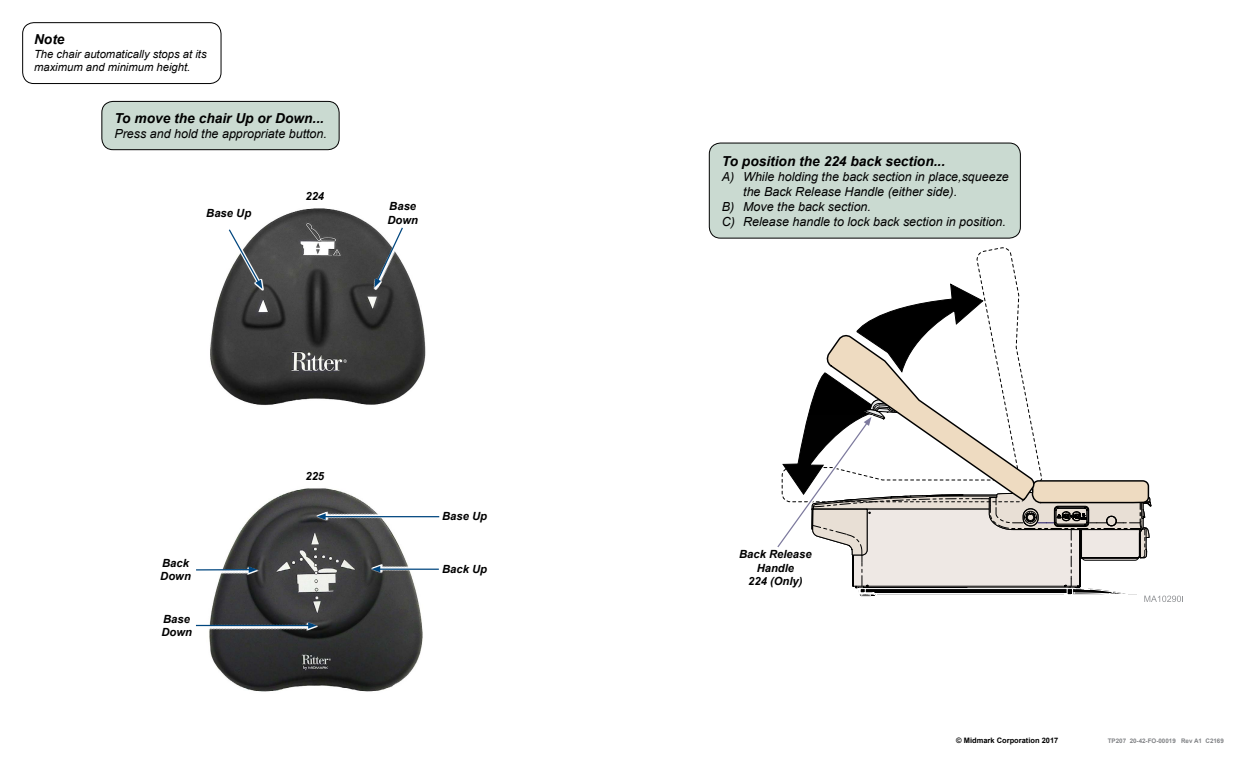
<style>
.page{position:relative;width:1260px;height:765px;background:#fff}
.page>*{position:absolute;margin:0;border:0;box-sizing:border-box;transform-origin:0 0}
.t1{font:italic 700 13.75px "Arial";color:#000}
.t2{font:italic 12.5px "Arial";color:#000}
.t3{font:italic 700 11.25px/13.5px "Arial";color:#000}
.t4{font:italic 11.25px/13.5px "Arial";color:#000}
.t5{font:700 7.5px "Arial";color:#000}
.t6{font:700 6.25px "Arial";color:#808285}
</style>
<div class="page">
<svg style="left:777px;top:247px;width:406px;height:355px"></svg>
<div style="left:709px;top:143px;width:311px;height:95px;background:#cadad1;border-radius:11px"></div>
<div style="left:709px;top:143px;width:312px;height:95px;border:1px solid #000;border-radius:11px"></div>
<img style="left:210px;top:208px;width:216px;height:197px">
<img style="left:216px;top:666px;width:199px;height:26px">
<svg style="left:228px;top:228px;width:36px;height:62px"></svg>
<svg style="left:228px;top:228px;width:34px;height:61px"></svg>
<svg style="left:366px;top:226px;width:46px;height:65px"></svg>
<div style="left:22px;top:22px;width:199px;height:62px;border:1px solid #000;border-radius:11px"></div>
<div style="left:102px;top:101px;width:237px;height:49px;background:#cadad1;border-radius:11px"></div>
<div style="left:102px;top:101px;width:237px;height:49px;border:1px solid #000;border-radius:11px"></div>
<svg style="left:195px;top:488px;width:245px;height:178px"></svg>
<p class="t1" style="left:34px;top:30px;width:32px">Note</p>
<p class="t4" style="left:34px;top:47px;width:174px">The chair automatically stops at its maximum and minimum height.</p>
<p class="t1" style="left:114px;top:109px;width:211px">To move the chair Up or Down...</p>
<p class="t2" style="left:114px;top:125px;width:214px">Press and hold the appropriate button.</p>
<p class="t3" style="left:305px;top:190px;width:20px">224</p>
<p class="t3" style="left:206px;top:207px;width:47px">Base Up</p>
<p class="t3" style="left:387px;top:200px;width:32px">Base<br>Down</p>
<p class="t3" style="left:160px;top:556px;width:32px">Back<br>Down</p>
<p class="t3" style="left:161px;top:612px;width:32px">Base<br>Down</p>
<p class="t3" style="left:305px;top:470px;width:20px">225</p>
<p class="t3" style="left:442px;top:510px;width:47px">Base Up</p>
<p class="t3" style="left:442px;top:563px;width:47px">Back Up</p>
<p class="t1" style="left:722px;top:152px;width:225px">To position the 224 back section...</p>
<p class="t2" style="left:722px;top:168px;width:289px">A) While holding the back section in place,squeeze</p>
<p class="t2" style="left:743px;top:183px;width:215px">the Back Release Handle (either side).</p>
<p class="t2" style="left:722px;top:198px;width:151px">B) Move the back section.</p>
<p class="t2" style="left:722px;top:213px;width:286px">C) Release handle to lock back section in position.</p>
<p class="t3" style="left:739px;top:548px;width:74px;text-align:center">Back Release<br>Handle<br>224 (Only)</p>
<p class="t5" style="left:956px;top:735px;width:104px">© Midmark Corporation 2017</p>
<p class="t6" style="left:1108px;top:737px;width:118px">TP207 20-42-FO-00019 Rev A1 C2169</p>
</div>
